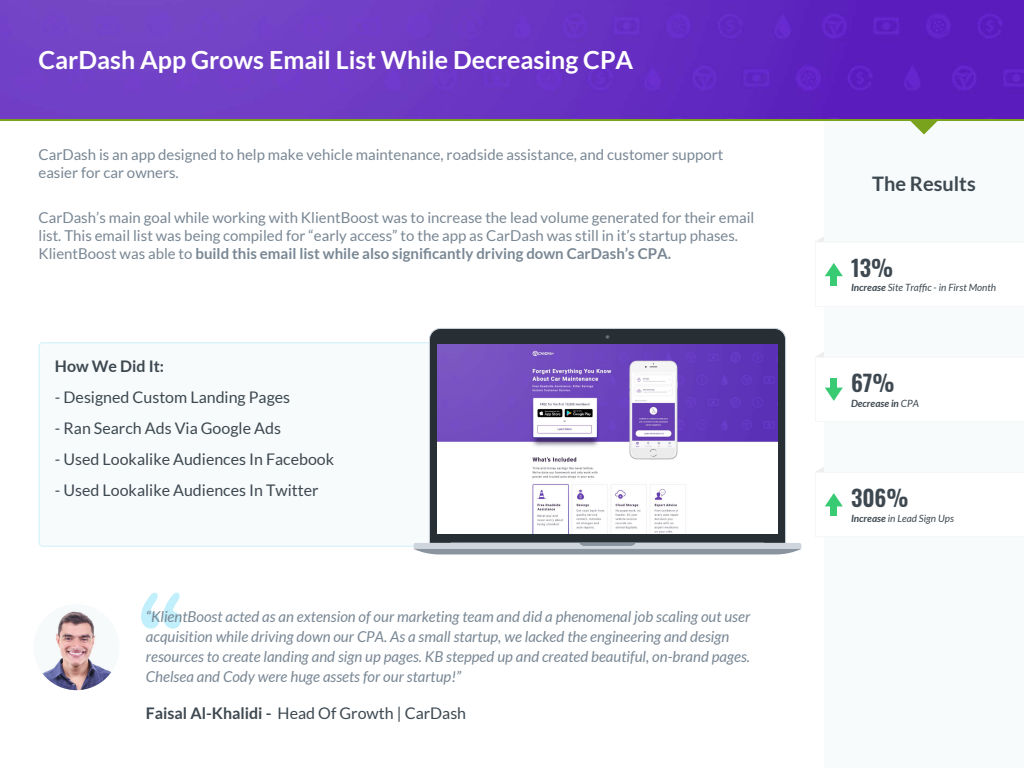
<style>
.page{position:relative;width:1024px;height:768px;background:#fff}
.page>*{position:absolute;margin:0;border:0;box-sizing:border-box;transform-origin:0 0}
.t1{font:700 25px "Lato";color:#fff}
.t2{font:600 22.5px "Oswald";color:#3d4850}
.t3{font:700 20px "Lato";color:#3d4850}
.t4{font:16px "Lato";color:#3d4850}
.t5{font:700 16px "Lato";color:#3d4850}
.t6{font:15px/18px "Lato";color:#798794}
.t7{font:italic 15px/20px "Lato";color:#798794}
.t8{font:italic 10px "Lato";color:#3d4850}
.t9{font:italic 700 10px "Lato";color:#3d4850}
.s1{font-weight:700}
.s2{font-weight:400}
</style>
<div class="page">
<img style="left:0;top:0;width:1024px;height:120px">
<div style="left:824px;top:122px;width:200px;height:646px;background:#f7fbfc"></div>
<svg style="left:141px;top:593px;width:40px;height:36px"></svg>
<hr style="left:0;top:120px;width:1024px;height:2px;background:#79a21d">
<img style="left:33px;top:604px;width:86px;height:86px;border-radius:43px">
<svg style="left:909px;top:121px;width:30px;height:14px"></svg>
<svg style="left:38px;top:342px;width:390px;height:205px"></svg>
<svg style="left:428px;top:328px;width:358px;height:215px;fill:#272e34"></svg>
<svg style="left:414px;top:543px;width:387px;height:11px"></svg>
<svg style="left:605px;top:335px;width:5px;height:4px"></svg>
<img style="left:438px;top:345px;width:339px;height:188px">
<svg style="left:815px;top:237px;width:28px;height:70px"></svg>
<div style="left:831px;top:273px;width:6px;height:13px;background:#39ca74"></div>
<svg style="left:815px;top:352px;width:28px;height:70px"></svg>
<div style="left:831px;top:378px;width:6px;height:13px;background:#39ca74"></div>
<svg style="left:815px;top:467px;width:28px;height:70px"></svg>
<div style="left:831px;top:504px;width:6px;height:12px;background:#39ca74"></div>
<h1 class="t1" style="left:38px;top:46px;width:596px">CarDash App Grows Email List While Decreasing CPA</h1>
<p class="t6" style="left:38px;top:145px;width:686px">CarDash is an app designed to help make vehicle maintenance, roadside assistance, and customer support easier for car owners.</p>
<p class="t6" style="left:38px;top:208px;width:717px">CarDash’s main goal while working with KlientBoost was to increase the lead volume generated for their email list. This email list was being compiled for “early access” to the app as CarDash was still in it’s startup phases.<br>KlientBoost was able to <span class="s1">build this email list while also significantly driving down CarDash’s CPA.</span></p>
<p class="t5" style="left:55px;top:357px;width:111px">How We Did It:</p>
<p class="t4" style="left:55px;top:388px;width:237px">- Designed Custom Landing Pages</p>
<p class="t4" style="left:55px;top:419px;width:227px">- Ran Search Ads Via Google Ads</p>
<p class="t4" style="left:55px;top:450px;width:281px">- Used Lookalike Audiences In Facebook</p>
<p class="t4" style="left:55px;top:481px;width:265px">- Used Lookalike Audiences In Twitter</p>
<p class="t7" style="left:146px;top:607px;width:606px">“KlientBoost acted as an extension of our marketing team and did a phenomenal job scaling out user acquisition while driving down our CPA. As a small startup, we lacked the engineering and design resources to create landing and sign up pages. KB stepped up and created beautiful, on-brand pages.<br>Chelsea and Cody were huge assets for our startup!”</p>
<p class="t4" style="left:146px;top:704px;width:322px"><span class="s1">Faisal Al-Khalidi -</span> Head Of Growth | CarDash</p>
<h3 class="t3" style="left:872px;top:172px;width:105px">The Results</h3>
<h2 class="t2" style="left:851px;top:256px;width:44px">13%</h2>
<p class="t8" style="left:851px;top:282px;width:147px"><span class="s1">Increase</span> Site Traffic - in First Month</p>
<h2 class="t2" style="left:851px;top:371px;width:45px">67%</h2>
<p class="t9" style="left:851px;top:397px;width:69px">Decrease in <span class="s2">CPA</span></p>
<h2 class="t2" style="left:851px;top:486px;width:59px">306%</h2>
<p class="t8" style="left:851px;top:512px;width:104px"><span class="s1">Increase</span> in Lead Sign Ups</p>
</div>
